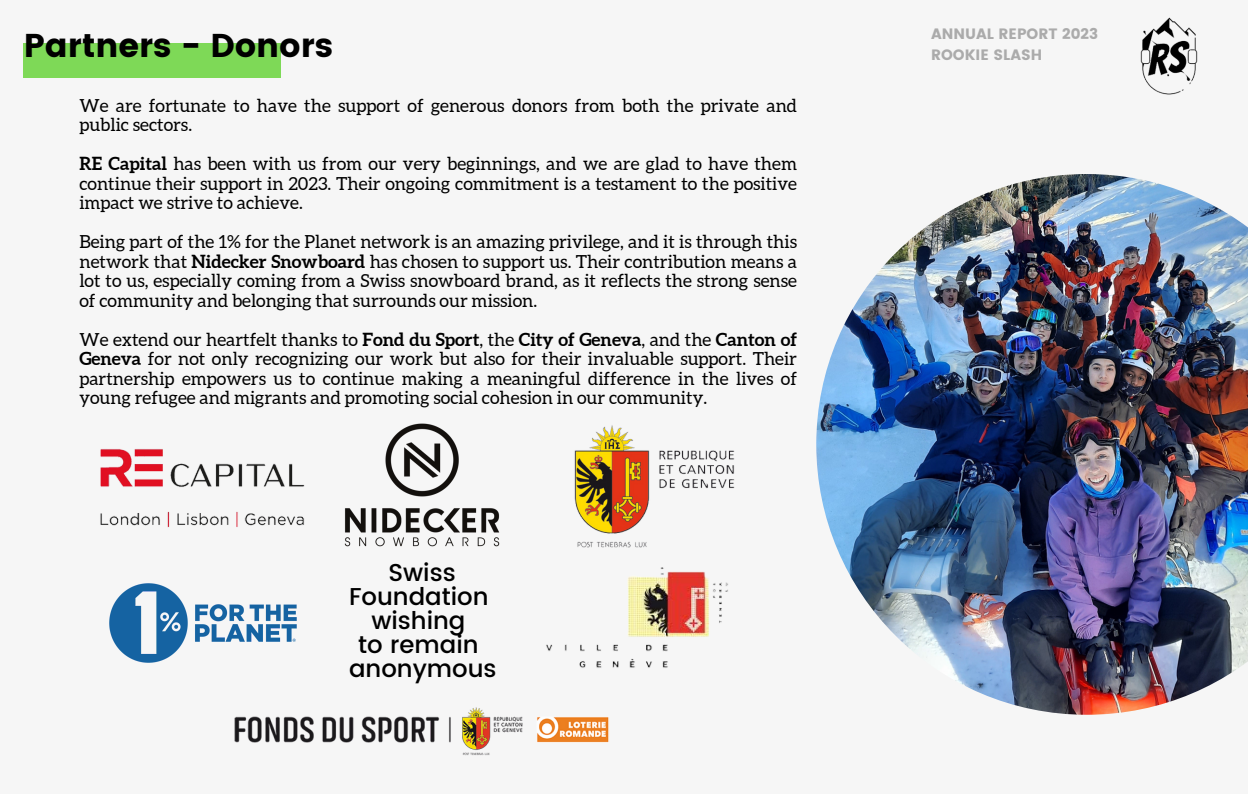
<style>
.page{position:relative;width:1248px;height:794px;background:#fff}
.page>*{position:absolute;margin:0;border:0;box-sizing:border-box;transform-origin:0 0}
.t1{font:32.9px "Poppins";color:#000}
.t2{font:500 24.4px/24.1px "Poppins";color:#000;text-align:center}
.t3{font:18px/19.5px "Aleo";color:#000;text-align:justify}
.t4{font:15px/21px "Poppins";color:#ababab}
.s1{font-weight:700}
</style>
<div class="page">
<div style="left:0;top:0;width:1247px;height:793px;background:#f6f6f6"></div>
<img style="left:816px;top:174px;width:431px;height:540px">
<div style="left:24px;top:43px;width:257px;height:34px;background:#7ed957"></div>
<img style="left:100px;top:449px;width:205px;height:79px">
<img style="left:345px;top:423px;width:154px;height:123px">
<img style="left:109px;top:583px;width:188px;height:80px">
<img style="left:574px;top:425px;width:161px;height:123px">
<img style="left:546px;top:567px;width:182px;height:101px">
<img style="left:234px;top:707px;width:375px;height:49px">
<img style="left:1140px;top:17px;width:58px;height:78px">
<h1 class="t1" style="left:24px;top:26px;width:311px">Partners - Donors</h1>
<p class="t3" style="left:79px;top:95px;width:719px">We are fortunate to have the support of generous donors from both the private and public sectors.</p>
<p class="t3" style="left:79px;top:154px;width:719px"><span class="s1">RE Capital</span> has been with us from our very beginnings, and we are glad to have them continue their support in 2023. Their ongoing commitment is a testament to the positive impact we strive to achieve.</p>
<p class="t3" style="left:79px;top:232px;width:719px">Being part of the 1% for the Planet network is an amazing privilege, and it is through this network that <span class="s1">Nidecker Snowboard</span> has chosen to support us. Their contribution means a lot to us, especially coming from a Swiss snowboard brand, as it reflects the strong sense of community and belonging that surrounds our mission.</p>
<p class="t3" style="left:79px;top:329px;width:719px">We extend our heartfelt thanks to <span class="s1">Fond du Sport</span>, the <span class="s1">City of Geneva</span>, and the <span class="s1">Canton of Geneva</span> for not only recognizing our work but also for their invaluable support. Their partnership empowers us to continue making a meaningful difference in the lives of young refugee and migrants and promoting social cohesion in our community.</p>
<h2 class="t2" style="left:349px;top:560px;width:149px">Swiss<br>Foundation wishing<br>to remain anonymous</h2>
<p class="t4" style="left:930px;top:23px;width:168px">ANNUAL REPORT 2023<br>ROOKIE SLASH</p>
</div>
